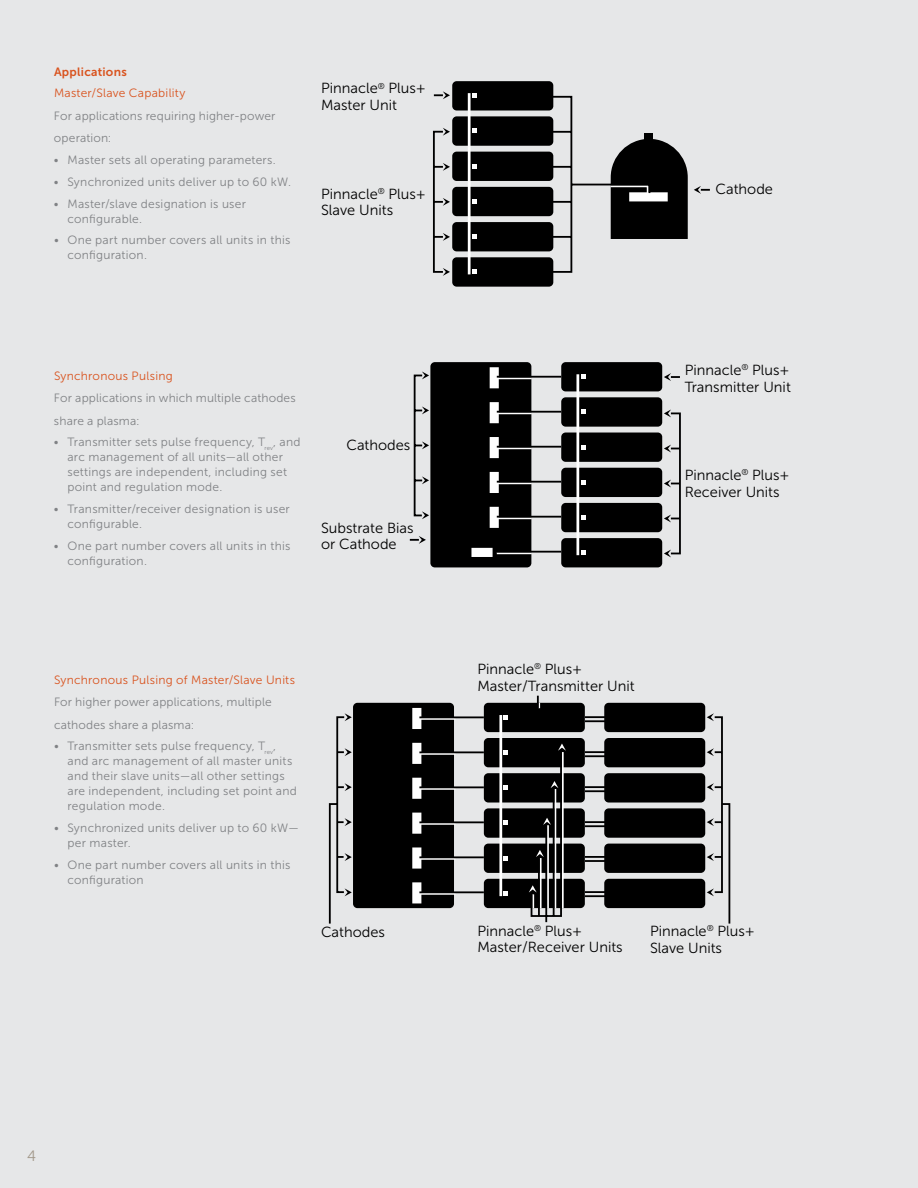
<style>
.page{position:relative;width:918px;height:1188px;background:#e6e7e8}
.page>*{position:absolute;margin:0;border:0;box-sizing:border-box;transform-origin:0 0}
.t1{font:15px "Museo Sans 300";color:#a2988a}
.t2{font:14.55px/16.4px "Museo Sans 300";color:#000}
.t3{font:12px/15px "Museo Sans 300";letter-spacing:.02em;color:#808285}
.t4{font:12px "Museo Sans 300";letter-spacing:.02em;color:#d9531e}
.t5{font:12px "Museo Sans 700";letter-spacing:.025em;color:#d9531e}
</style>
<div class="page">
<svg style="left:434px;top:91px;width:16px;height:8px"></svg>
<svg style="left:694px;top:186px;width:16px;height:8px"></svg>
<svg style="left:433px;top:128px;width:17px;height:148px"></svg>
<div style="left:452px;top:81px;width:101px;height:30px;background:#000;border-radius:4px"></div>
<div style="left:452px;top:116px;width:101px;height:30px;background:#000;border-radius:4px"></div>
<div style="left:452px;top:152px;width:101px;height:29px;background:#000;border-radius:4px"></div>
<div style="left:452px;top:187px;width:101px;height:29px;background:#000;border-radius:4px"></div>
<div style="left:452px;top:222px;width:101px;height:29px;background:#000;border-radius:4px"></div>
<div style="left:452px;top:257px;width:101px;height:30px;background:#000;border-radius:4px"></div>
<svg style="left:472px;top:93px;width:4px;height:5px"></svg>
<svg style="left:472px;top:129px;width:4px;height:4px"></svg>
<svg style="left:472px;top:164px;width:4px;height:5px"></svg>
<svg style="left:472px;top:199px;width:4px;height:5px"></svg>
<svg style="left:472px;top:234px;width:4px;height:5px"></svg>
<svg style="left:472px;top:269px;width:4px;height:5px"></svg>
<hr style="left:468px;top:93px;width:3px;height:181px;background:#fff">
<svg style="left:551px;top:95px;width:137px;height:179px"></svg>
<div style="left:430px;top:362px;width:101px;height:205px;background:#000;border-radius:4px"></div>
<div style="left:561px;top:362px;width:101px;height:29px;background:#000;border-radius:4px"></div>
<div style="left:561px;top:397px;width:101px;height:30px;background:#000;border-radius:4px"></div>
<div style="left:561px;top:433px;width:101px;height:29px;background:#000;border-radius:4px"></div>
<div style="left:561px;top:468px;width:101px;height:29px;background:#000;border-radius:4px"></div>
<div style="left:561px;top:503px;width:101px;height:29px;background:#000;border-radius:4px"></div>
<div style="left:561px;top:538px;width:101px;height:29px;background:#000;border-radius:4px"></div>
<div style="left:490px;top:367px;width:9px;height:21px;background:#fff"></div>
<div style="left:490px;top:402px;width:9px;height:21px;background:#fff"></div>
<div style="left:490px;top:437px;width:9px;height:21px;background:#fff"></div>
<div style="left:490px;top:472px;width:9px;height:21px;background:#fff"></div>
<div style="left:490px;top:507px;width:9px;height:21px;background:#fff"></div>
<div style="left:471px;top:548px;width:22px;height:9px;background:#fff"></div>
<hr style="left:497px;top:552px;width:35px;height:2px;background:#fff">
<hr style="left:497px;top:377px;width:35px;height:2px;background:#fff">
<hr style="left:497px;top:412px;width:35px;height:2px;background:#fff">
<hr style="left:497px;top:447px;width:35px;height:2px;background:#fff">
<hr style="left:497px;top:482px;width:35px;height:2px;background:#fff">
<hr style="left:497px;top:517px;width:35px;height:2px;background:#fff">
<hr style="left:497px;top:551px;width:64px;height:2px;background:#000">
<hr style="left:497px;top:376px;width:64px;height:2px;background:#000">
<hr style="left:497px;top:411px;width:64px;height:2px;background:#000">
<hr style="left:497px;top:446px;width:64px;height:2px;background:#000">
<hr style="left:497px;top:481px;width:64px;height:2px;background:#000">
<hr style="left:497px;top:516px;width:64px;height:2px;background:#000">
<svg style="left:581px;top:374px;width:4px;height:5px"></svg>
<svg style="left:581px;top:409px;width:4px;height:5px"></svg>
<svg style="left:581px;top:445px;width:4px;height:4px"></svg>
<svg style="left:581px;top:480px;width:4px;height:5px"></svg>
<svg style="left:581px;top:515px;width:4px;height:5px"></svg>
<svg style="left:581px;top:550px;width:4px;height:5px"></svg>
<hr style="left:576px;top:374px;width:3px;height:181px;background:#fff">
<svg style="left:664px;top:373px;width:16px;height:8px"></svg>
<svg style="left:410px;top:536px;width:16px;height:8px"></svg>
<svg style="left:664px;top:409px;width:17px;height:148px"></svg>
<svg style="left:413px;top:371px;width:16px;height:148px"></svg>
<div style="left:353px;top:703px;width:101px;height:205px;background:#000;border-radius:4px"></div>
<div style="left:484px;top:703px;width:101px;height:29px;background:#000;border-radius:4px"></div>
<div style="left:604px;top:703px;width:101px;height:29px;background:#000;border-radius:4px"></div>
<div style="left:412px;top:708px;width:9px;height:21px;background:#fff"></div>
<svg style="left:537px;top:696px;width:3px;height:13px"></svg>
<svg style="left:328px;top:715px;width:403px;height:209px"></svg>
<svg style="left:345px;top:713px;width:7px;height:8px"></svg>
<svg style="left:345px;top:748px;width:7px;height:8px"></svg>
<svg style="left:345px;top:783px;width:7px;height:8px"></svg>
<svg style="left:345px;top:818px;width:7px;height:8px"></svg>
<svg style="left:345px;top:853px;width:7px;height:8px"></svg>
<svg style="left:345px;top:888px;width:7px;height:8px"></svg>
<svg style="left:707px;top:713px;width:7px;height:8px"></svg>
<svg style="left:707px;top:748px;width:7px;height:8px"></svg>
<svg style="left:707px;top:783px;width:7px;height:8px"></svg>
<svg style="left:707px;top:818px;width:7px;height:8px"></svg>
<svg style="left:707px;top:853px;width:7px;height:8px"></svg>
<svg style="left:707px;top:888px;width:7px;height:8px"></svg>
<svg style="left:529px;top:885px;width:8px;height:23px"></svg>
<svg style="left:536px;top:850px;width:8px;height:7px"></svg>
<svg style="left:543px;top:818px;width:8px;height:7px"></svg>
<svg style="left:551px;top:781px;width:7px;height:7px"></svg>
<svg style="left:558px;top:744px;width:8px;height:7px"></svg>
<p class="t5" style="left:54px;top:65px;width:74px">Applications</p>
<p class="t4" style="left:54px;top:87px;width:133px">Master/Slave Capability</p>
<p class="t3" style="left:54px;top:105px;width:223px;line-height:22.5px">For applications requiring higher-power operation:</p>
<p class="t3" style="left:54px;top:153px;width:223px">• Master sets all operating parameters.</p>
<p class="t3" style="left:54px;top:174px;width:239px">• Synchronized units deliver up to 60 kW.</p>
<p class="t3" style="left:68px;top:196px;width:180px;text-indent:-14px">• Master/slave designation is user configurable.</p>
<p class="t3" style="left:68px;top:233px;width:224px;text-indent:-14px">• One part number covers all units in this configuration.</p>
<p class="t2" style="left:321px;top:80px;width:107px">Pinnacle<sup>®</sup> Plus+<br>Master Unit</p>
<p class="t2" style="left:321px;top:185px;width:107px">Pinnacle<sup>®</sup> Plus+<br>Slave Units</p>
<p class="t2" style="left:715px;top:181px;width:59px">Cathode</p>
<p class="t4" style="left:54px;top:369px;width:120px">Synchronous Pulsing</p>
<p class="t3" style="left:54px;top:387px;width:243px;line-height:22.5px">For applications in which multiple cathodes share a plasma:</p>
<p class="t3" style="left:67px;top:435px;width:235px;text-indent:-13px">• Transmitter sets pulse frequency, T<sub>rev</sub>, and arc management of all units—all other settings are independent, including set point and regulation mode.</p>
<p class="t3" style="left:67px;top:502px;width:224px;text-indent:-14px">• Transmitter/receiver designation is user configurable.</p>
<p class="t3" style="left:67px;top:538px;width:224px;text-indent:-14px">• One part number covers all units in this configuration.</p>
<p class="t2" style="left:346px;top:437px;width:65px">Cathodes</p>
<p class="t2" style="left:321px;top:520px;width:94px">Substrate Bias or Cathode</p>
<p class="t2" style="left:685px;top:362px;width:108px">Pinnacle<sup>®</sup> Plus+<br>Transmitter Unit</p>
<p class="t2" style="left:685px;top:467px;width:106px">Pinnacle<sup>®</sup> Plus+<br>Receiver Units</p>
<p class="t4" style="left:54px;top:673px;width:243px">Synchronous Pulsing of Master/Slave Units</p>
<p class="t3" style="left:54px;top:691px;width:219px;line-height:22.5px">For higher power applications, multiple cathodes share a plasma:</p>
<p class="t3" style="left:68px;top:739px;width:231px;text-indent:-14px">• Transmitter sets pulse frequency, T<sub>rev</sub>, and arc management of all master units and their slave units—all other settings are independent, including set point and regulation mode.</p>
<p class="t3" style="left:68px;top:820px;width:233px;text-indent:-14px">• Synchronized units deliver up to 60 kW— per master.</p>
<p class="t3" style="left:68px;top:857px;width:224px;text-indent:-14px">• One part number covers all units in this configuration</p>
<p class="t2" style="left:477px;top:661px;width:159px">Pinnacle<sup>®</sup> Plus+<br>Master/Transmitter Unit</p>
<p class="t2" style="left:477px;top:923px;width:147px">Pinnacle<sup>®</sup> Plus+<br>Master/Receiver Units</p>
<p class="t2" style="left:321px;top:924px;width:65px">Cathodes</p>
<p class="t2" style="left:650px;top:923px;width:106px">Pinnacle<sup>®</sup> Plus+<br>Slave Units</p>
<p class="t1" style="left:27px;top:1148px;width:10px">4</p>
</div>
